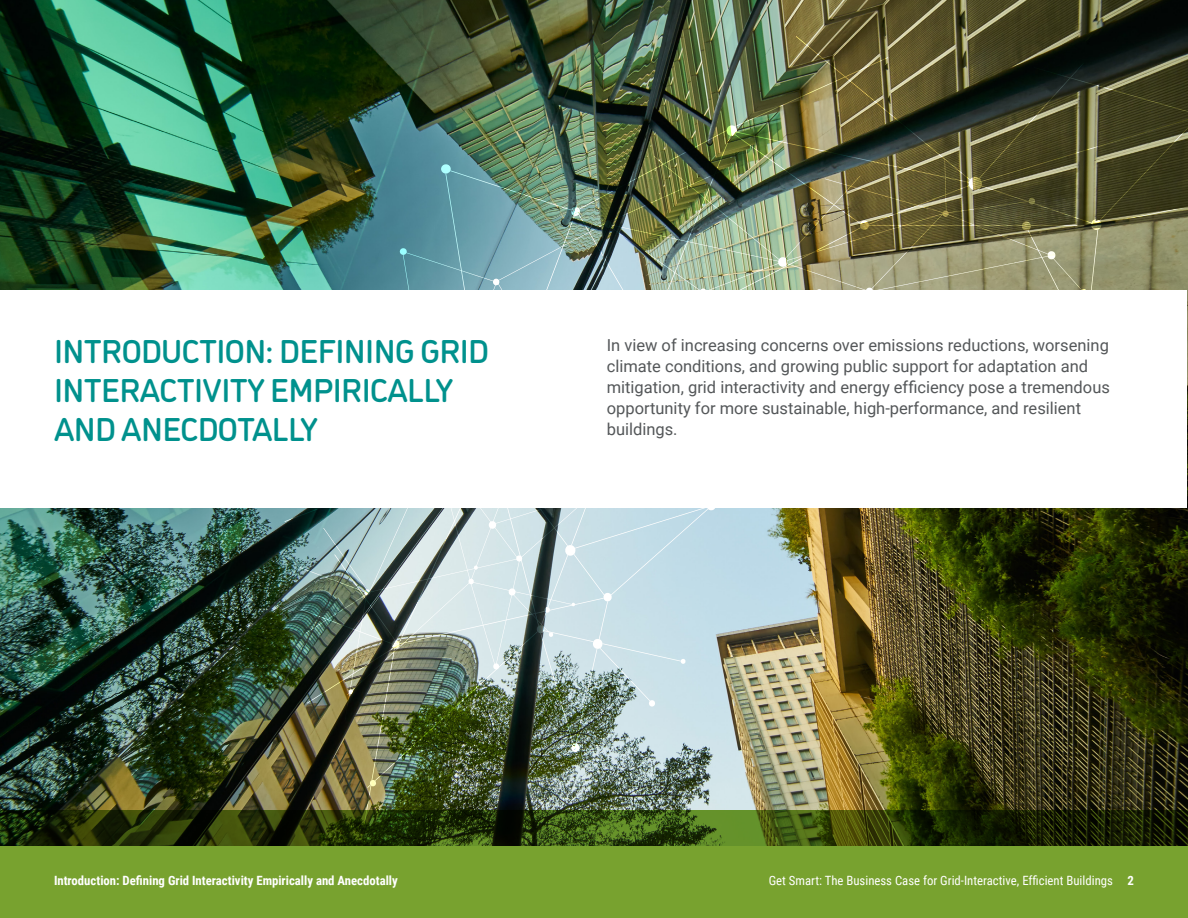
<style>
.page{position:relative;width:1188px;height:918px;background:#fff}
.page>*{position:absolute;margin:0;border:0;box-sizing:border-box;transform-origin:0 0}
.t1{font:500 33px/39px "DI Nosaur";letter-spacing:-.02em;color:#00918d}
.t2{font:16.5px/21px "Roboto";color:#545759}
.t3{font:700 12.75px "Roboto Condensed";color:#fff}
.t4{font:12.75px "Roboto Condensed";color:#fff}
.s1{font-weight:700}
</style>
<div class="page">
<img style="left:0;top:0;width:1188px;height:810px">
<img style="left:277px;top:36px;width:911px;height:774px">
<svg style="left:0;top:810px;width:1188px;height:108px;background:#5d7f22"></svg>
<div style="left:1px;top:291px;width:1186px;height:217px;background:#fff"></div>
<h1 class="t1" style="left:54px;top:330px;width:437px">INTRODUCTION: DEFINING GRID<br>INTERACTIVITY EMPIRICALLY<br>AND ANECDOTALLY</h1>
<p class="t2" style="left:607px;top:334px;width:505px">In view of increasing concerns over emissions reductions, worsening climate conditions, and growing public support for adaptation and mitigation, grid interactivity and energy efficiency pose a tremendous opportunity for more sustainable, high-performance, and resilient buildings.</p>
<p class="t3" style="left:54px;top:872px;width:345px">Introduction: Defining Grid Interactivity Empirically and Anecdotally</p>
<p class="t4" style="left:769px;top:872px;width:367px">Get Smart: The Business Case for Grid-Interactive, Efficient Buildings <span class="s1">2</span></p>
</div>
